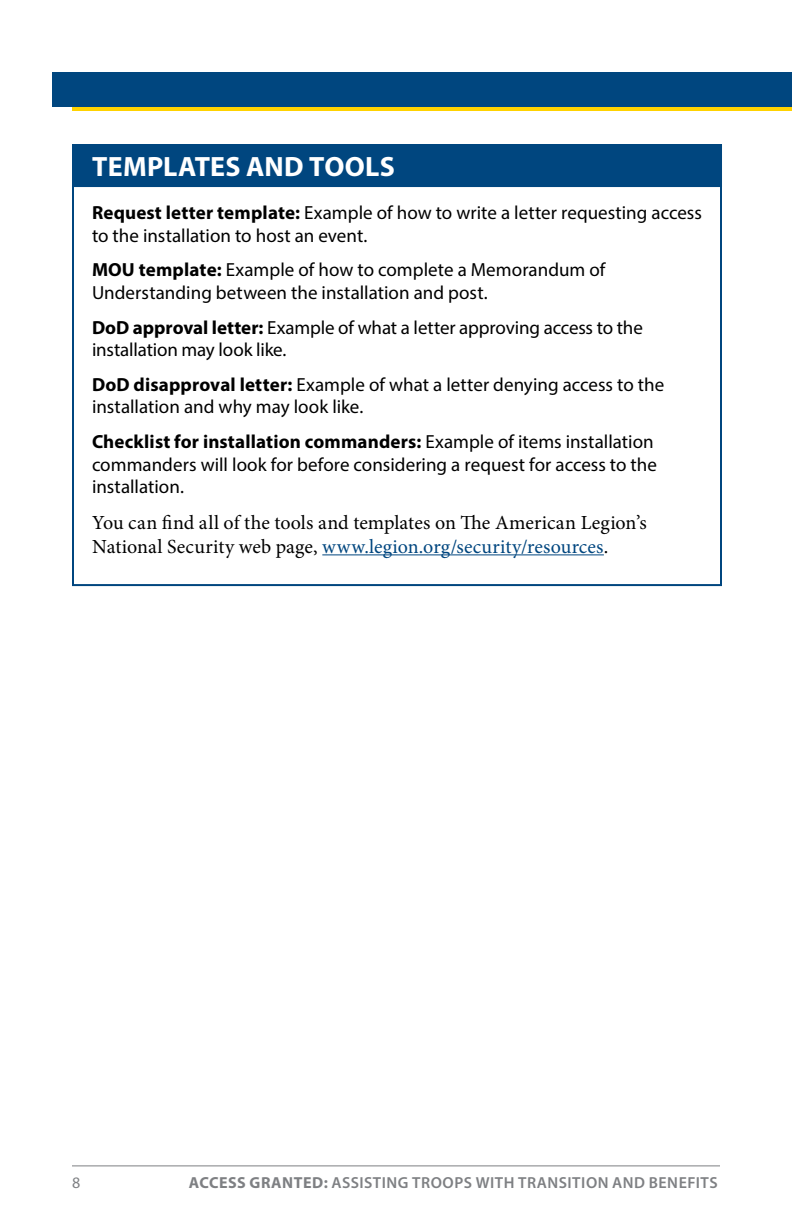
<style>
.page{position:relative;width:792px;height:1224px;background:#fff}
.page>*{position:absolute;margin:0;border:0;box-sizing:border-box;transform-origin:0 0}
.t1{font:700 28px "Myriad Pro";letter-spacing:.01em;color:#fff}
.t2{font:20px/24px "Minion Pro";letter-spacing:.005em;color:#000}
.t3{font:19px/22.8px "Myriad Pro";color:#000}
.t4{font:600 16px "Myriad Pro";letter-spacing:.03em;color:#7e8083}
.t5{font:16px "Myriad Pro";color:#7e8083}
.s1{font-weight:700}
.s2{color:#00467f}
</style>
<div class="page">
<div style="left:72px;top:76px;width:720px;height:35px;background:#ffd200"></div>
<div style="left:52px;top:72px;width:740px;height:35px;background:#00467f"></div>
<hr style="left:322px;top:554px;width:282px;height:1px;background:#00467f">
<div style="left:73px;top:145px;width:648px;height:41px;background:#00467f"></div>
<div style="left:72px;top:144px;width:650px;height:43px;border:2px solid #00467f"></div>
<hr style="left:72px;top:1165px;width:648px;height:1px;background:#7e8083">
<h1 class="t1" style="left:92px;top:148px;width:304px">TEMPLATES AND TOOLS</h1>
<p class="t3" style="left:92px;top:201px;width:611px"><span class="s1">Request letter template:</span> Example of how to write a letter requesting access to the installation to host an event.</p>
<p class="t3" style="left:92px;top:258px;width:515px"><span class="s1">MOU template:</span> Example of how to complete a Memorandum of<br>Understanding between the installation and post.</p>
<p class="t3" style="left:92px;top:315px;width:552px"><span class="s1">DoD approval letter:</span> Example of what a letter approving access to the installation may look like.</p>
<p class="t3" style="left:92px;top:373px;width:574px"><span class="s1">DoD disapproval letter:</span> Example of what a letter denying access to the installation and why may look like.</p>
<p class="t3" style="left:92px;top:430px;width:567px"><span class="s1">Checklist for installation commanders:</span> Example of items installation commanders will look for before considering a request for access to the installation.</p>
<p class="t2" style="left:92px;top:511px;width:556px">You can find all of the tools and templates on The American Legion’s<br>National Security web page, <span class="s2">www.legion.org/security/resources</span>.</p>
<p class="t5" style="left:72px;top:1173px;width:10px">8</p>
<p class="t4" style="left:189px;top:1172px;width:530px"><span class="s1">ACCESS GRANTED:</span> ASSISTING TROOPS WITH TRANSITION AND BENEFITS</p>
</div>
